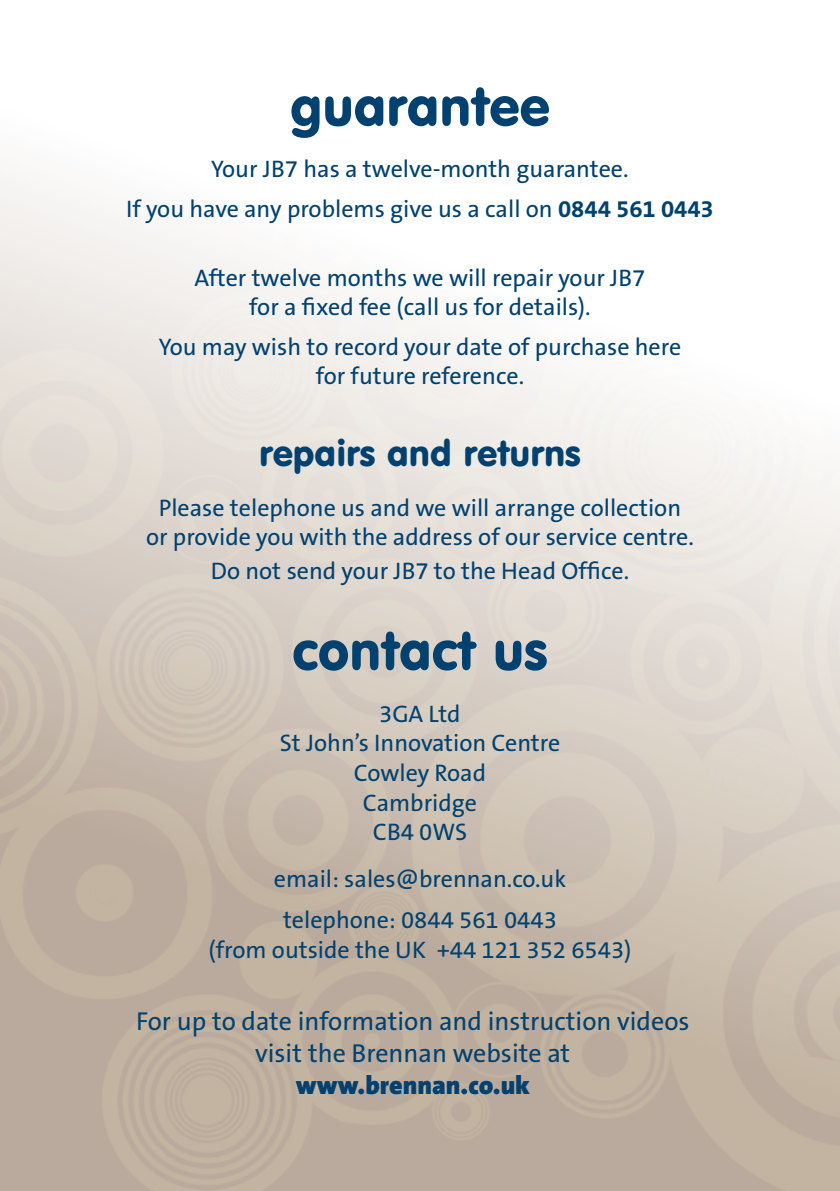
<style>
.page{position:relative;width:840px;height:1191px;background:#fff}
.page>*{position:absolute;margin:0;border:0;box-sizing:border-box;transform-origin:0 0}
.t1{font:54px "VAG Rounded BT";color:#00416f}
.t2{font:36px "VAG Rounded BT";color:#00416f}
.t3{font:26px/32px "The Sans B5 Plain";color:#00416f;text-align:center}
.t4{font:900 26px "The Sans B9";color:#00416f}
.t5{font:24px/29.6px "The Sans B5 Plain";color:#00416f;text-align:center}
.s1{font-family:"The Sans B7";font-weight:700}
</style>
<div class="page">
<h1 class="t1" style="left:290px;top:72px;width:261px">guarantee</h1>
<p class="t5" style="left:126px;top:149px;width:589px;line-height:40.2px">Your JB7 has a twelve-month guarantee.<br>If you have any problems give us a call on <span class="s1">0844 561 0443</span></p>
<p class="t5" style="left:194px;top:264px;width:452px;line-height:28.8px">After twelve months we will repair your JB7 for a fixed fee (call us for details).</p>
<p class="t5" style="left:159px;top:333px;width:523px;line-height:28.8px">You may wish to record your date of purchase here for future reference.</p>
<h2 class="t2" style="left:259px;top:431px;width:323px">repairs and returns</h2>
<p class="t5" style="left:146px;top:494px;width:549px;line-height:28.8px">Please telephone us and we will arrange collection or provide you with the address of our service centre.</p>
<p class="t5" style="left:210px;top:557px;width:420px">Do not send your JB7 to the Head Office.</p>
<h1 class="t1" style="left:292px;top:616px;width:257px">contact us</h1>
<p class="t5" style="left:279px;top:699px;width:282px">3GA Ltd<br>St John’s Innovation Centre<br>Cowley Road<br>Cambridge<br>CB4 0WS</p>
<p class="t5" style="left:274px;top:859px;width:294px;line-height:41px">email: sales@brennan.co.uk telephone: 0844 561 0443</p>
<p class="t5" style="left:208px;top:936px;width:424px">(from outside the UK +44 121 352 6543)</p>
<p class="t3" style="left:136px;top:1006px;width:554px">For up to date information and instruction videos visit the Brennan website at</p>
<p class="t4" style="left:295px;top:1071px;width:235px">www.brennan.co.uk</p>
</div>
